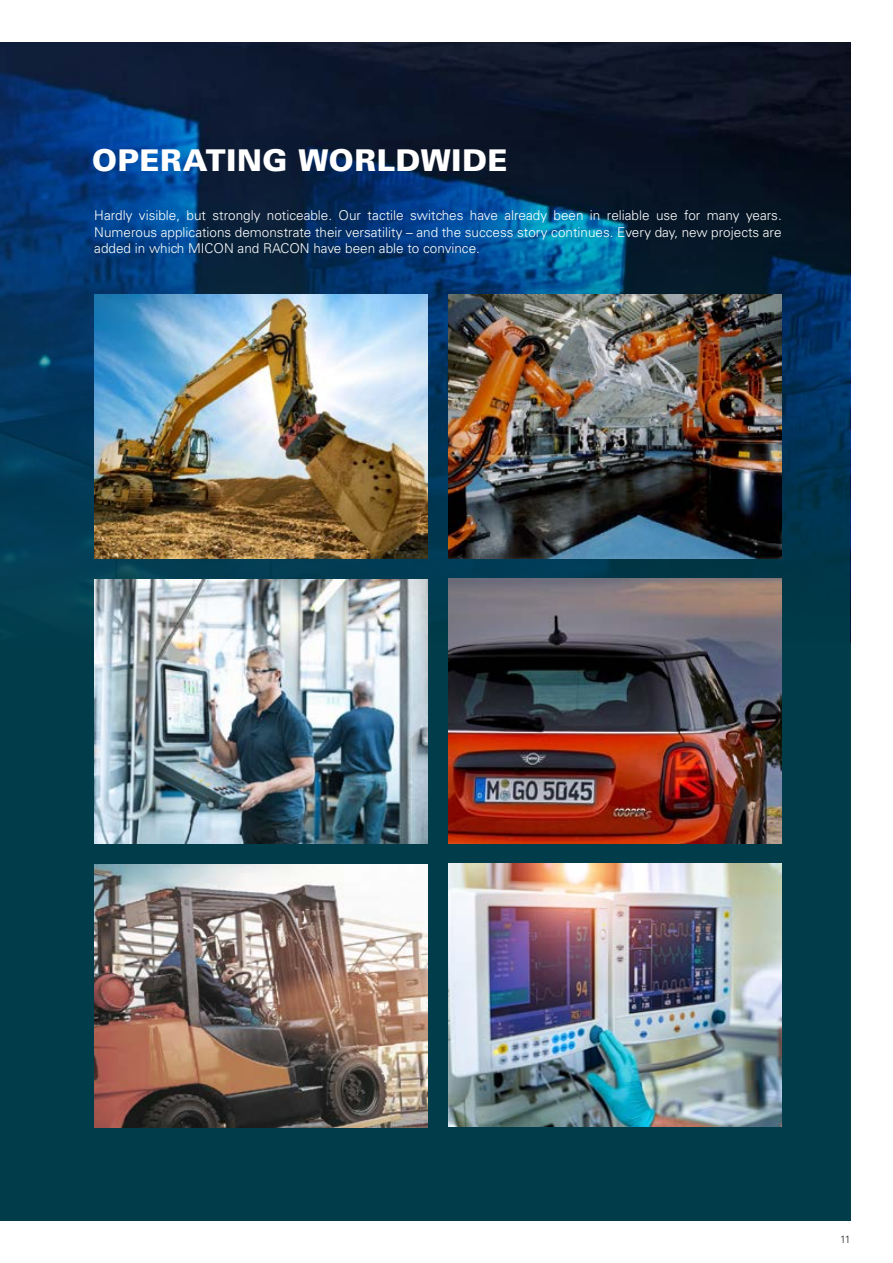
<style>
.page{position:relative;width:893px;height:1263px;background:#fff}
.page>*{position:absolute;margin:0;border:0;box-sizing:border-box;transform-origin:0 0}
.Headline_größe_varia{font:900 30px "Univers LT Std";letter-spacing:.015em;color:#fff}
.Paginierung{font:300 13.5px/16.5px "Univers LT Std";color:#fff;text-align:justify}
.t1{font:300 10.5px "Univers LT Std";color:#231f20}
</style>
<div class="page">
<img style="left:0;top:43px;width:850px;height:94px">
<svg style="left:0;top:137px;width:850px;height:506px;background:#043258"></svg>
<div style="left:0;top:643px;width:850px;height:577px;background:#003c49"></div>
<img style="left:94px;top:579px;width:333px;height:265px">
<img style="left:449px;top:294px;width:333px;height:264px">
<img style="left:94px;top:864px;width:333px;height:263px">
<img style="left:94px;top:294px;width:333px;height:264px">
<img style="left:449px;top:864px;width:333px;height:263px">
<img style="left:449px;top:579px;width:333px;height:264px">
<p class="Headline_größe_varia" style="left:92px;top:141px;width:417px">OPERATING WORLDWIDE</p>
<p class="Paginierung" style="left:94px;top:207px;width:689px">Hardly visible, but strongly noticeable. Our tactile switches have already been in reliable use for many years.<br>Numerous applications demonstrate their versatility – and the success story continues. Every day, new projects are added in which MICON and RACON have been able to convince.</p>
<p class="t1" style="left:840px;top:1233px;width:12px">11</p>
</div>
